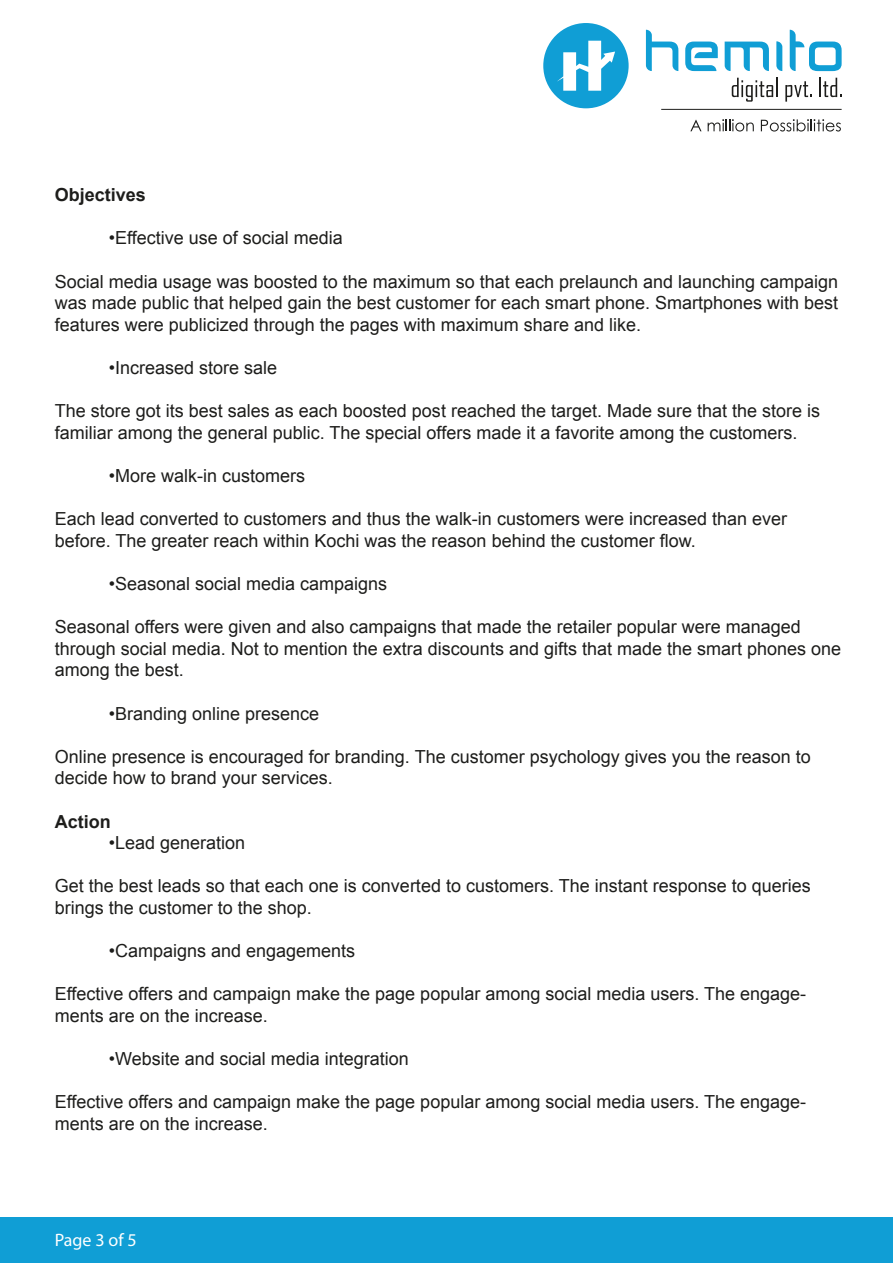
<style>
.page{position:relative;width:893px;height:1263px;background:#fff}
.page>*{position:absolute;margin:0;border:0;box-sizing:border-box;transform-origin:0 0}
.t1{font:18px/21.6px "Arial";color:#1d1d1b}
.t2{font:700 18px "Arial";color:#1d1d1b}
.t3{font:18px "Myriad Pro";color:#fff}
</style>
<div class="page">
<svg style="left:543px;top:23px;width:86px;height:85px"></svg>
<svg style="left:646px;top:30px;width:32px;height:41px"></svg>
<svg style="left:685px;top:42px;width:33px;height:29px"></svg>
<svg style="left:725px;top:42px;width:44px;height:29px"></svg>
<svg style="left:776px;top:41px;width:6px;height:30px"></svg>
<svg style="left:790px;top:30px;width:52px;height:41px"></svg>
<svg style="left:732px;top:78px;width:46px;height:24px"></svg>
<svg style="left:785px;top:81px;width:27px;height:21px"></svg>
<svg style="left:819px;top:78px;width:23px;height:19px"></svg>
<hr style="left:661px;top:109px;width:181px;height:1px;background:#1e1e1c">
<svg style="left:690px;top:120px;width:11px;height:11px"></svg>
<svg style="left:708px;top:119px;width:46px;height:13px"></svg>
<svg style="left:761px;top:119px;width:80px;height:13px"></svg>
<div style="left:0;top:1217px;width:893px;height:46px;background:#109ed5"></div>
<p class="t2" style="left:55px;top:183px;width:93px">Objectives</p>
<p class="t1" style="left:109px;top:227px;width:236px">•Effective use of social media</p>
<p class="t1" style="left:55px;top:271px;width:785px;text-align:justify">Social media usage was boosted to the maximum so that each prelaunch and launching campaign was made public that helped gain the best customer for each smart phone. Smartphones with best features were publicized through the pages with maximum share and like.</p>
<p class="t1" style="left:109px;top:357px;width:170px">•Increased store sale</p>
<p class="t1" style="left:55px;top:400px;width:767px">The store got its best sales as each boosted post reached the target. Made sure that the store is familiar among the general public. The special offers made it a favorite among the customers.</p>
<p class="t1" style="left:109px;top:465px;width:198px">•More walk-in customers</p>
<p class="t1" style="left:55px;top:508px;width:734px">Each lead converted to customers and thus the walk-in customers were increased than ever before. The greater reach within Kochi was the reason behind the customer flow.</p>
<p class="t1" style="left:109px;top:573px;width:280px">•Seasonal social media campaigns</p>
<p class="t1" style="left:55px;top:616px;width:788px">Seasonal offers were given and also campaigns that made the retailer popular were managed through social media. Not to mention the extra discounts and gifts that made the smart phones one among the best.</p>
<p class="t1" style="left:109px;top:703px;width:212px">•Branding online presence</p>
<p class="t1" style="left:55px;top:746px;width:758px">Online presence is encouraged for branding. The customer psychology gives you the reason to decide how to brand your services.</p>
<p class="t2" style="left:55px;top:809px;width:57px">Action</p>
<p class="t1" style="left:109px;top:832px;width:138px">•Lead generation</p>
<p class="t1" style="left:55px;top:875px;width:758px">Get the best leads so that each one is converted to customers. The instant response to queries brings the customer to the shop.</p>
<p class="t1" style="left:109px;top:940px;width:248px">•Campaigns and engagements</p>
<p class="t1" style="left:55px;top:983px;width:753px">Effective offers and campaign make the page popular among social media users. The engage&shy;ments are on the increase.</p>
<p class="t1" style="left:109px;top:1048px;width:302px">•Website and social media integration</p>
<p class="t1" style="left:55px;top:1091px;width:753px">Effective offers and campaign make the page popular among social media users. The engage&shy;ments are on the increase.</p>
<p class="t3" style="left:55px;top:1229px;width:83px">Page 3 of 5</p>
</div>
